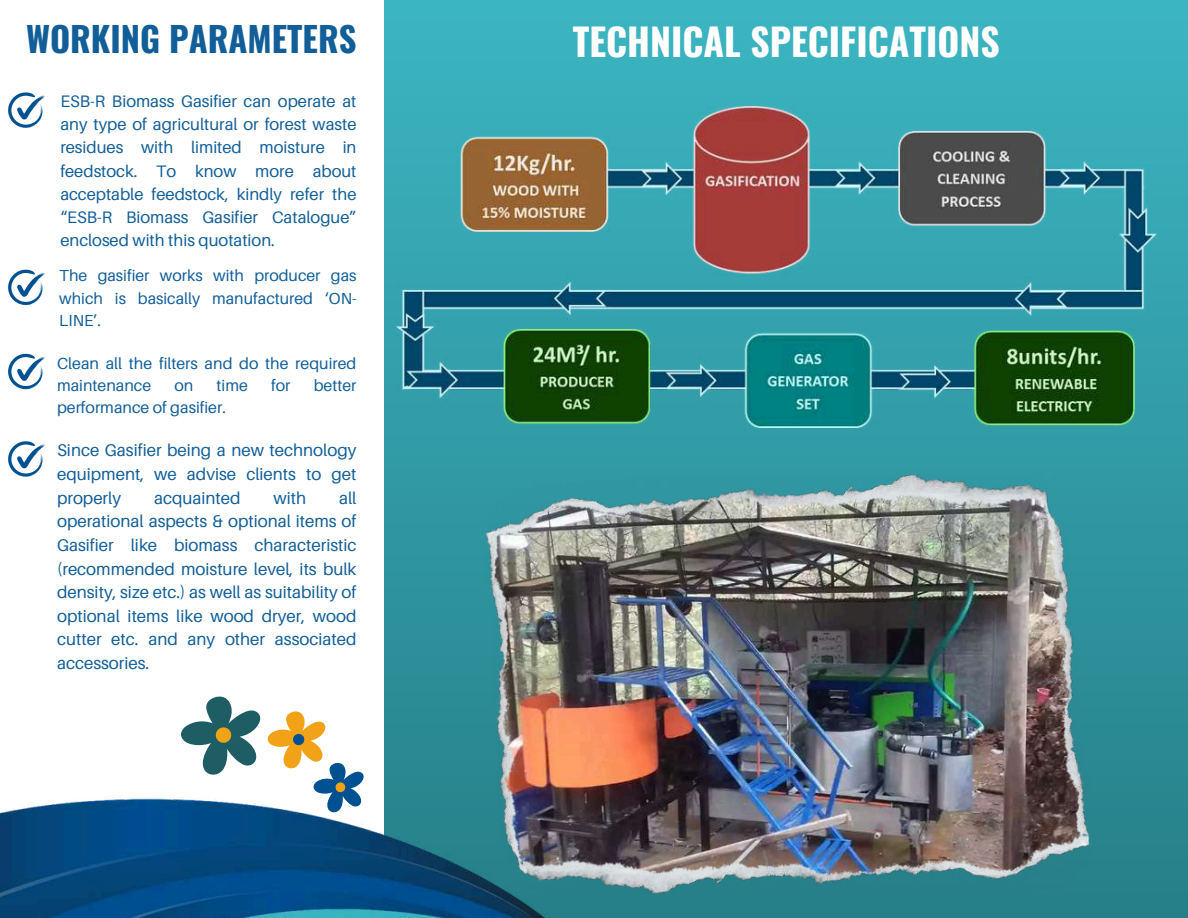
<style>
.page{position:relative;width:1188px;height:918px;background:#fff}
.page>*{position:absolute;margin:0;border:0;box-sizing:border-box;transform-origin:0 0}
.t1{font:700 37.5px "Oswald";color:#fff}
.t2{font:700 34.5px "Oswald";color:#115e98}
.t3{font:16.95px/23.7px "Aileron";color:#115e98;text-align:justify}
.t4{font:16.65px/23.2px "Aileron";color:#115e98;text-align:justify}
.t5{font:16.05px/22.4px "Aileron";color:#115e98}
.t6{font:15.9px/22.2px "Aileron";color:#115e98;text-align:justify}
</style>
<div class="page">
<div style="left:385px;top:0;width:803px;height:918px;background:linear-gradient(to bottom,#3cb5c2,#267f88)"></div>
<svg style="left:8px;top:270px;width:37px;height:35px"></svg>
<svg style="left:8px;top:92px;width:37px;height:36px"></svg>
<svg style="left:8px;top:354px;width:37px;height:35px"></svg>
<svg style="left:8px;top:441px;width:37px;height:36px"></svg>
<img style="left:483px;top:475px;width:606px;height:419px">
<img style="left:397px;top:107px;width:759px;height:320px">
<svg style="left:182px;top:696px;width:144px;height:34px"></svg>
<img style="left:0;top:730px;width:612px;height:188px">
<h2 class="t2" style="left:26px;top:12px;width:332px">WORKING PARAMETERS</h2>
<h1 class="t1" style="left:573px;top:12px;width:429px">TECHNICAL SPECIFICATIONS</h1>
<p class="t4" style="left:60px;top:89px;width:298px">ESB-R Biomass Gasifier can operate at any type of agricultural or forest waste residues with limited moisture in feedstock. To know more about acceptable feedstock, kindly refer the “ESB-R Biomass Gasifier Catalogue” enclosed with this quotation.</p>
<p class="t6" style="left:59px;top:264px;width:299px">The gasifier works with producer gas which is basically manufactured ‘ON-LINE’.</p>
<p class="t5" style="left:57px;top:351px;width:301px">Clean all the filters and do the required maintenance</p>
<p class="t5" style="left:174px;top:374px;width:20px">on</p>
<p class="t5" style="left:217px;top:374px;width:33px">time</p>
<p class="t5" style="left:271px;top:374px;width:21px">for</p>
<p class="t5" style="left:314px;top:374px;width:44px">better</p>
<p class="t5" style="left:57px;top:396px;width:170px">performance of gasifier.</p>
<p class="t3" style="left:57px;top:438px;width:301px">Since Gasifier being a new technology equipment, we advise clients to get properly</p>
<p class="t3" style="left:154px;top:486px;width:88px">acquainted</p>
<p class="t3" style="left:274px;top:486px;width:34px">with</p>
<p class="t3" style="left:57px;top:486px;width:301px;text-indent:282px">all operational aspects &amp; optional items of Gasifier like biomass characteristic (recommended moisture level, its bulk density, size etc.) as well as suitability of optional items like wood dryer, wood cutter etc. and any other associated accessories.</p>
</div>
